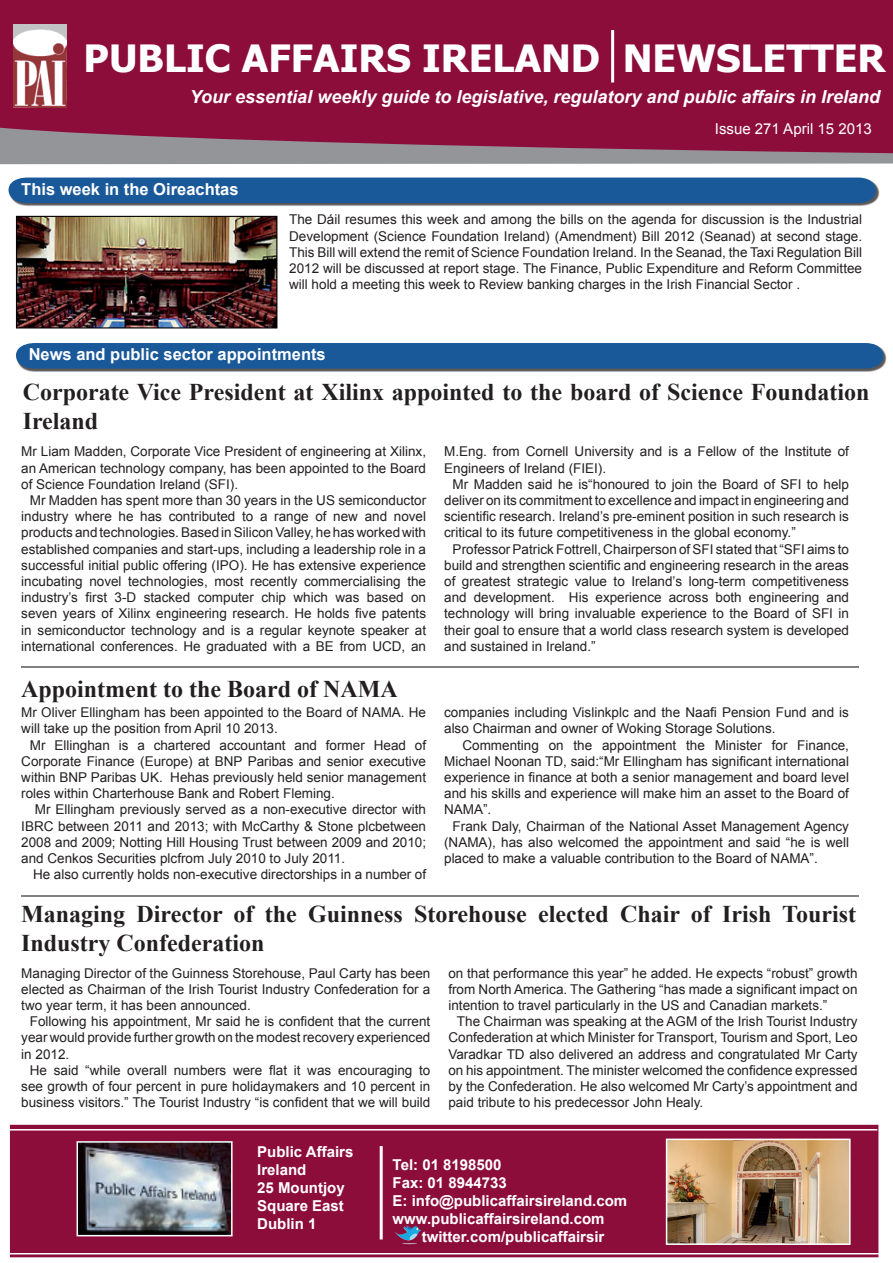
<style>
.page{position:relative;width:893px;height:1263px;background:#fff}
.page>*{position:absolute;margin:0;border:0;box-sizing:border-box;transform-origin:0 0}
.t1{font:700 37.5px "Tahoma";color:#fff}
.t2{font:700 24px/28.8px "Times New Roman";color:#231f20}
.t3{font:italic 700 18px "Arial";color:#fff}
.t4{font:700 16.5px "Arial";color:#fff}
.t5{font:700 15px/18px "Arial";color:#fff}
.t6{font:15px "Arial";color:#fff}
.t7{font:13.5px/16.2px "Arial";color:#231f20;text-align:justify}
</style>
<div class="page">
<div style="left:0;top:0;width:893px;height:156px;background:#8d0d3a"></div>
<hr style="left:611px;top:30px;width:3px;height:53px;background:#fff">
<svg style="left:0;top:127px;width:893px;height:38px;fill:#939598"></svg>
<img style="left:13px;top:25px;width:54px;height:82px">
<div style="left:11px;top:1125px;width:867px;height:131px;background:#8d0d3a"></div>
<div style="left:10px;top:1125px;width:868px;height:132px;border:2px solid #8d0d3a"></div>
<hr style="left:380px;top:1146px;width:3px;height:93px;background:#fff">
<img style="left:669px;top:1141px;width:179px;height:101px">
<div style="left:666px;top:1138px;width:185px;height:107px;border:2px solid #fff"></div>
<img style="left:395px;top:1226px;width:26px;height:15px">
<hr style="left:9px;top:1129px;width:868px;height:1px;background:#fff">
<hr style="left:0;top:1253px;width:879px;height:1px;background:#fff">
<img style="left:80px;top:1144px;width:150px;height:89px">
<div style="left:77px;top:1141px;width:156px;height:95px;border:2px solid #fff"></div>
<div style="left:9px;top:178px;width:870px;height:29px;background:#231f20;opacity:.75"></div>
<div style="left:9px;top:178px;width:867px;height:25px;background:#1a5999"></div>
<img style="left:18px;top:218px;width:257px;height:108px">
<div style="left:16px;top:216px;width:261px;height:112px;border:1px solid #000"></div>
<div style="left:17px;top:344px;width:870px;height:28px;background:#231f20;opacity:.75"></div>
<div style="left:16px;top:343px;width:867px;height:26px;background:#1a5999"></div>
<hr style="left:21px;top:895px;width:838px;height:2px;background:#000">
<hr style="left:21px;top:666px;width:838px;height:2px;background:#000">
<h1 class="t1" style="left:84px;top:32px;width:803px">PUBLIC AFFAIRS IRELAND NEWSLETTER</h1>
<h3 class="t3" style="left:190px;top:85px;width:692px">Your essential weekly guide to legislative, regulatory and public affairs in Ireland</h3>
<p class="t4" style="left:21px;top:178px;width:219px">This week in the Oireachtas</p>
<p class="t6" style="left:715px;top:119px;width:158px">Issue 271 April 15 2013</p>
<p class="t7" style="left:289px;top:212px;width:574px">The Dáil resumes this week and among the bills on the agenda for discussion is the Industrial Development (Science Foundation Ireland) (Amendment) Bill 2012 (Seanad) at second stage.<br>This Bill will extend the remit of Science Foundation Ireland. In the Seanad, the Taxi Regulation Bill 2012 will be discussed at report stage. The Finance, Public Expenditure and Reform Committee will hold a meeting this week to Review banking charges in the Irish Financial Sector .</p>
<p class="t4" style="left:29px;top:343px;width:299px">News and public sector appointments</p>
<h2 class="t2" style="left:23px;top:377px;width:848px">Corporate Vice President at Xilinx appointed to the board of Science Foundation<br>Ireland</h2>
<p class="t7" style="left:21px;top:444px;width:406px">Mr Liam Madden, Corporate Vice President of engineering at Xilinx, an American technology company, has been appointed to the Board of Science Foundation Ireland (SFI).</p>
<p class="t7" style="left:21px;top:492px;width:406px;text-indent:9px">Mr Madden has spent more than 30 years in the US semiconductor industry where he has contributed to a range of new and novel products and technologies. Based in Silicon Valley, he has worked with established companies and start-ups, including a leadership role in a successful initial public offering (IPO). He has extensive experience incubating novel technologies, most recently commercialising the industry’s first 3-D stacked computer chip which was based on seven years of Xilinx engineering research. He holds five patents in semiconductor technology and is a regular keynote speaker at international conferences. He graduated with a BE from UCD, an</p>
<p class="t7" style="left:444px;top:444px;width:406px">M.Eng. from Cornell University and is a Fellow of the Institute of<br>Engineers of Ireland (FIEI).</p>
<p class="t7" style="left:444px;top:476px;width:406px;text-indent:9px">Mr Madden said he is“honoured to join the Board of SFI to help deliver on its commitment to excellence and impact in engineering and scientific research. Ireland’s pre-eminent position in such research is critical to its future competitiveness in the global economy.”</p>
<p class="t7" style="left:444px;top:541px;width:406px;text-indent:9px">Professor Patrick Fottrell, Chairperson of SFI stated that “SFI aims to build and strengthen scientific and engineering research in the areas of greatest strategic value to Ireland’s long-term competitiveness and development. His experience across both engineering and technology will bring invaluable experience to the Board of SFI in their goal to ensure that a world class research system is developed and sustained in Ireland.”</p>
<h2 class="t2" style="left:21px;top:674px;width:378px">Appointment to the Board of NAMA</h2>
<p class="t7" style="left:21px;top:704px;width:406px">Mr Oliver Ellingham has been appointed to the Board of NAMA. He will take up the position from April 10 2013.</p>
<p class="t7" style="left:21px;top:737px;width:406px;text-indent:9px">Mr Ellinghan is a chartered accountant and former Head of Corporate Finance (Europe) at BNP Paribas and senior executive within BNP Paribas UK. Hehas previously held senior management roles within Charterhouse Bank and Robert Fleming.</p>
<p class="t7" style="left:21px;top:802px;width:406px;text-indent:14px">Mr Ellingham previously served as a non-executive director with IBRC between 2011 and 2013; with McCarthy &amp; Stone plcbetween 2008 and 2009; Notting Hill Housing Trust between 2009 and 2010; and Cenkos Securities plcfrom July 2010 to July 2011.</p>
<p class="t7" style="left:33px;top:866px;width:394px">He also currently holds non-executive directorships in a number of</p>
<p class="t7" style="left:444px;top:704px;width:406px">companies including Vislinkplc and the Naafi Pension Fund and is also Chairman and owner of Woking Storage Solutions.</p>
<p class="t7" style="left:444px;top:737px;width:406px;text-indent:18px">Commenting on the appointment the Minister for Finance, Michael Noonan TD, said:“Mr Ellingham has significant international experience in finance at both a senior management and board level and his skills and experience will make him an asset to the Board of NAMA”.</p>
<p class="t7" style="left:444px;top:818px;width:406px;text-indent:9px">Frank Daly, Chairman of the National Asset Management Agency (NAMA), has also welcomed the appointment and said “he is well placed to make a valuable contribution to the Board of NAMA”.</p>
<h2 class="t2" style="left:21px;top:899px;width:836px">Managing Director of the Guinness Storehouse elected Chair of Irish Tourist<br>Industry Confederation</h2>
<p class="t7" style="left:21px;top:965px;width:411px">Managing Director of the Guinness Storehouse, Paul Carty has been elected as Chairman of the Irish Tourist Industry Confederation for a two year term, it has been announced.</p>
<p class="t7" style="left:21px;top:1013px;width:411px;text-indent:9px">Following his appointment, Mr said he is confident that the current year would provide further growth on the modest recovery experienced in 2012.</p>
<p class="t7" style="left:21px;top:1062px;width:411px;text-indent:9px">He said “while overall numbers were flat it was encouraging to see growth of four percent in pure holidaymakers and 10 percent in business visitors.” The Tourist Industry “is confident that we will build</p>
<p class="t7" style="left:448px;top:965px;width:411px">on that performance this year” he added. He expects “robust” growth from North America. The Gathering “has made a significant impact on intention to travel particularly in the US and Canadian markets.”</p>
<p class="t7" style="left:448px;top:1013px;width:411px;text-indent:9px">The Chairman was speaking at the AGM of the Irish Tourist Industry Confederation at which Minister for Transport, Tourism and Sport, Leo Varadkar TD also delivered an address and congratulated Mr Carty on his appointment. The minister welcomed the confidence expressed by the Confederation. He also welcomed Mr Carty’s appointment and paid tribute to his predecessor John Healy.</p>
<p class="t5" style="left:257px;top:1143px;width:98px">Public Affairs<br>Ireland<br>25 Mountjoy<br>Square East<br>Dublin 1</p>
<p class="t5" style="left:393px;top:1156px;width:110px">Tel: 01 8198500</p>
<p class="t5" style="left:393px;top:1174px;width:116px">Fax: 01 8944733</p>
<p class="t5" style="left:393px;top:1192px;width:236px">E: info@publicaffairsireland.com</p>
<p class="t5" style="left:393px;top:1210px;width:213px">www.publicaffairsireland.com</p>
<p class="t5" style="left:422px;top:1228px;width:184px">twitter.com/publicaffairsir</p>
</div>
